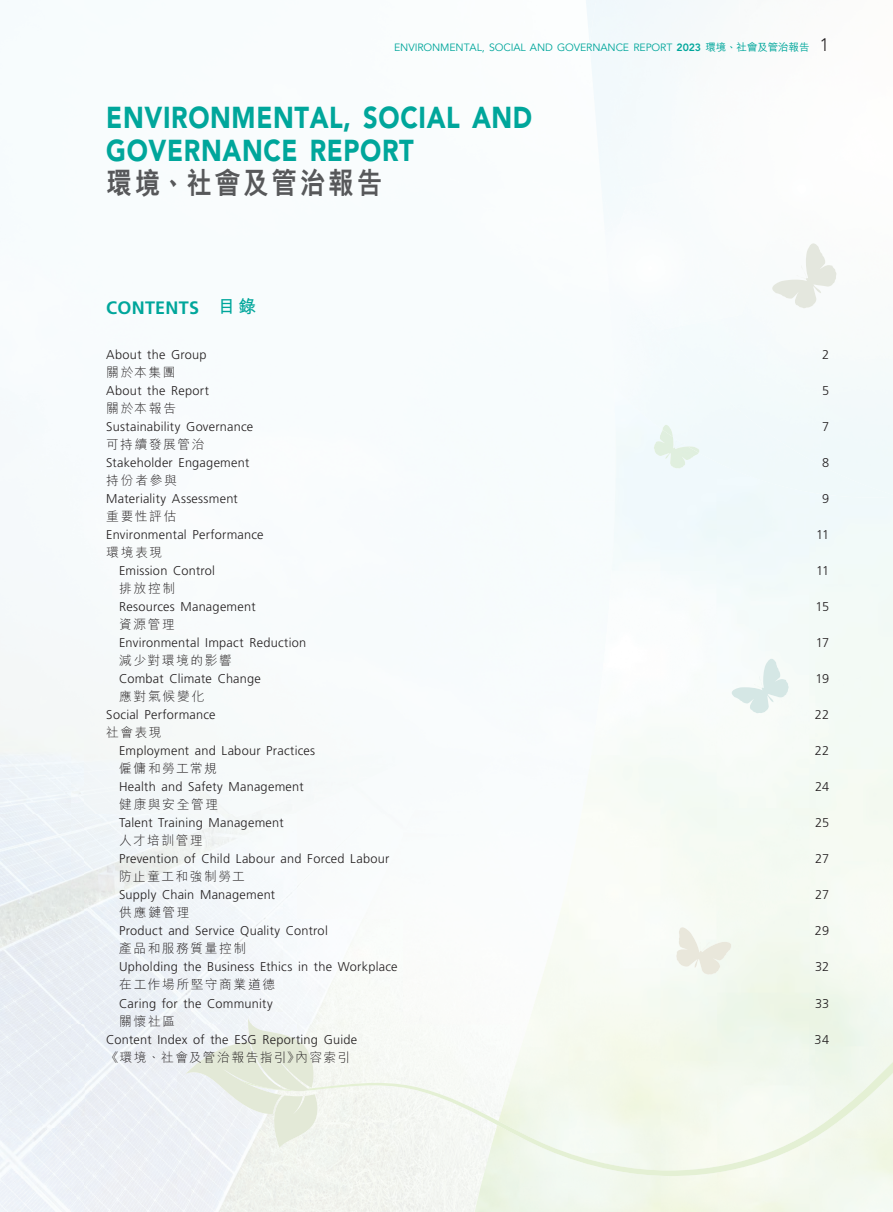
<style>
.page{position:relative;width:893px;height:1212px;background:#fff}
.page>*{position:absolute;margin:0;border:0;box-sizing:border-box;transform-origin:0 0}
.t1{font:900 30px/33px "Avenir LT Std";letter-spacing:.025em;color:#00a69b;scale:.85 1}
.t2{font:800 30px "M Hei HK";letter-spacing:.115em;color:#57585a;scale:.85 1}
._03_H1{font:700 18px "Frutiger LT Std";letter-spacing:.015em;color:#00a69b}
._01_Body_Text{font:300 12.75px "Frutiger LT Std";letter-spacing:.02em;color:#231f20}
._01_Body_Text-2{font:300 12.75px "M Hei HK";letter-spacing:.125em;color:#231f20}
.t3{font:10.5px "Avenir LT Std";letter-spacing:-.01em;color:#00a69b}
.s1{font-weight:800}
.s2{font-family:"M Hei HK";font-weight:500}
.s3{font-weight:300;font-size:18px;color:#231f20}
.s4{font-family:"M Hei HK"}
</style>
<div class="page">
<img style="left:470px;top:1176px;width:49px;height:36px">
<div style="left:688px;top:393px;width:53px;height:80px;background:#f1f9fb"></div>
<div style="left:741px;top:438px;width:53px;height:51px;background:#f0f9fb"></div>
<div style="left:775px;top:359px;width:46px;height:107px;background:#f2fafa"></div>
<div style="left:821px;top:367px;width:47px;height:119px;background:#f1f9fa"></div>
<div style="left:728px;top:329px;width:48px;height:109px;background:#f3fafb"></div>
<div style="left:868px;top:369px;width:25px;height:127px;background:#f1f9fa"></div>
<div style="left:665px;top:329px;width:64px;height:64px;background:#f3fafc"></div>
<svg style="left:720px;top:393px;width:9px;height:8px"></svg>
<img style="left:652px;top:234px;width:48px;height:82px">
<img style="left:616px;top:212px;width:69px;height:7px">
<img style="left:616px;top:219px;width:77px;height:89px">
<img style="left:706px;top:183px;width:29px;height:75px">
<img style="left:735px;top:0;width:70px;height:314px">
<img style="left:784px;top:122px;width:19px;height:33px">
<img style="left:760px;top:100px;width:45px;height:22px">
<img style="left:803px;top:120px;width:2px;height:35px">
<img style="left:777px;top:194px;width:24px;height:25px">
<img style="left:779px;top:155px;width:26px;height:52px">
<svg style="left:801px;top:208px;width:4px;height:12px"></svg>
<img style="left:796px;top:156px;width:9px;height:52px">
<svg style="left:777px;top:160px;width:16px;height:34px"></svg>
<img style="left:787px;top:175px;width:18px;height:29px">
<img style="left:793px;top:174px;width:12px;height:28px">
<svg style="left:241px;top:1040px;width:652px;height:136px;fill:#f3f8ef"></svg>
<svg style="left:185px;top:1017px;width:138px;height:131px"></svg>
<svg style="left:771px;top:243px;width:66px;height:65px"></svg>
<svg style="left:731px;top:659px;width:58px;height:54px"></svg>
<img style="left:653px;top:430px;width:46px;height:38px">
<img style="left:663px;top:425px;width:37px;height:28px">
<svg style="left:676px;top:927px;width:55px;height:47px"></svg>
<p class="t3" style="left:394px;top:41px;width:436px">ENVIRONMENTAL, SOCIAL AND GOVERNANCE REPORT <span class="s1">2023</span> <span class="s2">環境、社會及管治報告</span> <span class="s3">1</span></p>
<h1 class="t1" style="left:106px;top:101px;width:503px">ENVIRONMENTAL, SOCIAL AND<br>GOVERNANCE REPORT</h1>
<h1 class="t2" style="left:106px;top:167px;width:326px">環境、社會及管治報告</h1>
<p class="_03_H1" style="left:106px;top:297px;width:152px">CONTENTS <span class="s4">目錄</span></p>
<p class="_01_Body_Text" style="left:106px;top:347px;width:102px">About the Group</p>
<p class="_01_Body_Text-2" style="left:106px;top:366px;width:71px">關於本集團</p>
<p class="_01_Body_Text" style="left:822px;top:347px;width:9px">2</p>
<p class="_01_Body_Text" style="left:106px;top:383px;width:104px">About the Report</p>
<p class="_01_Body_Text-2" style="left:106px;top:402px;width:71px">關於本報告</p>
<p class="_01_Body_Text" style="left:822px;top:383px;width:9px">5</p>
<p class="_01_Body_Text" style="left:106px;top:419px;width:148px">Sustainability Governance</p>
<p class="_01_Body_Text-2" style="left:106px;top:438px;width:100px">可持續發展管治</p>
<p class="_01_Body_Text" style="left:822px;top:419px;width:9px">7</p>
<p class="_01_Body_Text" style="left:106px;top:455px;width:144px">Stakeholder Engagement</p>
<p class="_01_Body_Text-2" style="left:106px;top:474px;width:72px">持份者參與</p>
<p class="_01_Body_Text" style="left:822px;top:455px;width:9px">8</p>
<p class="_01_Body_Text" style="left:106px;top:491px;width:133px">Materiality Assessment</p>
<p class="_01_Body_Text-2" style="left:106px;top:510px;width:72px">重要性評估</p>
<p class="_01_Body_Text" style="left:822px;top:491px;width:9px">9</p>
<p class="_01_Body_Text" style="left:106px;top:528px;width:159px">Environmental Performance</p>
<p class="_01_Body_Text-2" style="left:106px;top:546px;width:57px">環境表現</p>
<p class="_01_Body_Text" style="left:816px;top:528px;width:15px">11</p>
<p class="_01_Body_Text" style="left:119px;top:564px;width:98px">Emission Control</p>
<p class="_01_Body_Text-2" style="left:119px;top:582px;width:58px">排放控制</p>
<p class="_01_Body_Text" style="left:816px;top:564px;width:15px">11</p>
<p class="_01_Body_Text" style="left:119px;top:600px;width:138px">Resources Management</p>
<p class="_01_Body_Text-2" style="left:119px;top:618px;width:57px">資源管理</p>
<p class="_01_Body_Text" style="left:815px;top:600px;width:15px">15</p>
<p class="_01_Body_Text" style="left:119px;top:636px;width:189px">Environmental Impact Reduction</p>
<p class="_01_Body_Text-2" style="left:119px;top:654px;width:114px">減少對環境的影響</p>
<p class="_01_Body_Text" style="left:816px;top:636px;width:15px">17</p>
<p class="_01_Body_Text" style="left:119px;top:672px;width:143px">Combat Climate Change</p>
<p class="_01_Body_Text-2" style="left:119px;top:690px;width:87px">應對氣候變化</p>
<p class="_01_Body_Text" style="left:815px;top:672px;width:15px">19</p>
<p class="_01_Body_Text" style="left:106px;top:708px;width:111px">Social Performance</p>
<p class="_01_Body_Text-2" style="left:106px;top:726px;width:57px">社會表現</p>
<p class="_01_Body_Text" style="left:815px;top:708px;width:16px">22</p>
<p class="_01_Body_Text" style="left:119px;top:744px;width:198px">Employment and Labour Practices</p>
<p class="_01_Body_Text-2" style="left:119px;top:762px;width:99px">僱傭和勞工常規</p>
<p class="_01_Body_Text" style="left:815px;top:744px;width:16px">22</p>
<p class="_01_Body_Text" style="left:119px;top:780px;width:186px">Health and Safety Management</p>
<p class="_01_Body_Text-2" style="left:119px;top:798px;width:101px">健康與安全管理</p>
<p class="_01_Body_Text" style="left:815px;top:780px;width:16px">24</p>
<p class="_01_Body_Text" style="left:119px;top:816px;width:166px">Talent Training Management</p>
<p class="_01_Body_Text-2" style="left:119px;top:834px;width:86px">人才培訓管理</p>
<p class="_01_Body_Text" style="left:815px;top:816px;width:16px">25</p>
<p class="_01_Body_Text" style="left:119px;top:852px;width:272px">Prevention of Child Labour and Forced Labour</p>
<p class="_01_Body_Text-2" style="left:119px;top:870px;width:127px">防止童工和強制勞工</p>
<p class="_01_Body_Text" style="left:815px;top:852px;width:16px">27</p>
<p class="_01_Body_Text" style="left:119px;top:888px;width:158px">Supply Chain Management</p>
<p class="_01_Body_Text-2" style="left:119px;top:906px;width:72px">供應鏈管理</p>
<p class="_01_Body_Text" style="left:815px;top:888px;width:16px">27</p>
<p class="_01_Body_Text" style="left:119px;top:924px;width:210px">Product and Service Quality Control</p>
<p class="_01_Body_Text-2" style="left:119px;top:942px;width:129px">產品和服務質量控制</p>
<p class="_01_Body_Text" style="left:815px;top:924px;width:16px">29</p>
<p class="_01_Body_Text" style="left:119px;top:960px;width:280px">Upholding the Business Ethics in the Workplace</p>
<p class="_01_Body_Text-2" style="left:119px;top:978px;width:158px">在工作場所堅守商業道德</p>
<p class="_01_Body_Text" style="left:815px;top:960px;width:16px">32</p>
<p class="_01_Body_Text" style="left:119px;top:996px;width:155px">Caring for the Community</p>
<p class="_01_Body_Text-2" style="left:119px;top:1014px;width:58px">關懷社區</p>
<p class="_01_Body_Text" style="left:815px;top:996px;width:16px">33</p>
<p class="_01_Body_Text" style="left:106px;top:1032px;width:252px">Content Index of the ESG Reporting Guide</p>
<p class="_01_Body_Text-2" style="left:106px;top:1050px;width:245px">《環境、社會及管治報告指引》內容索引</p>
<p class="_01_Body_Text" style="left:815px;top:1032px;width:16px">34</p>
</div>
